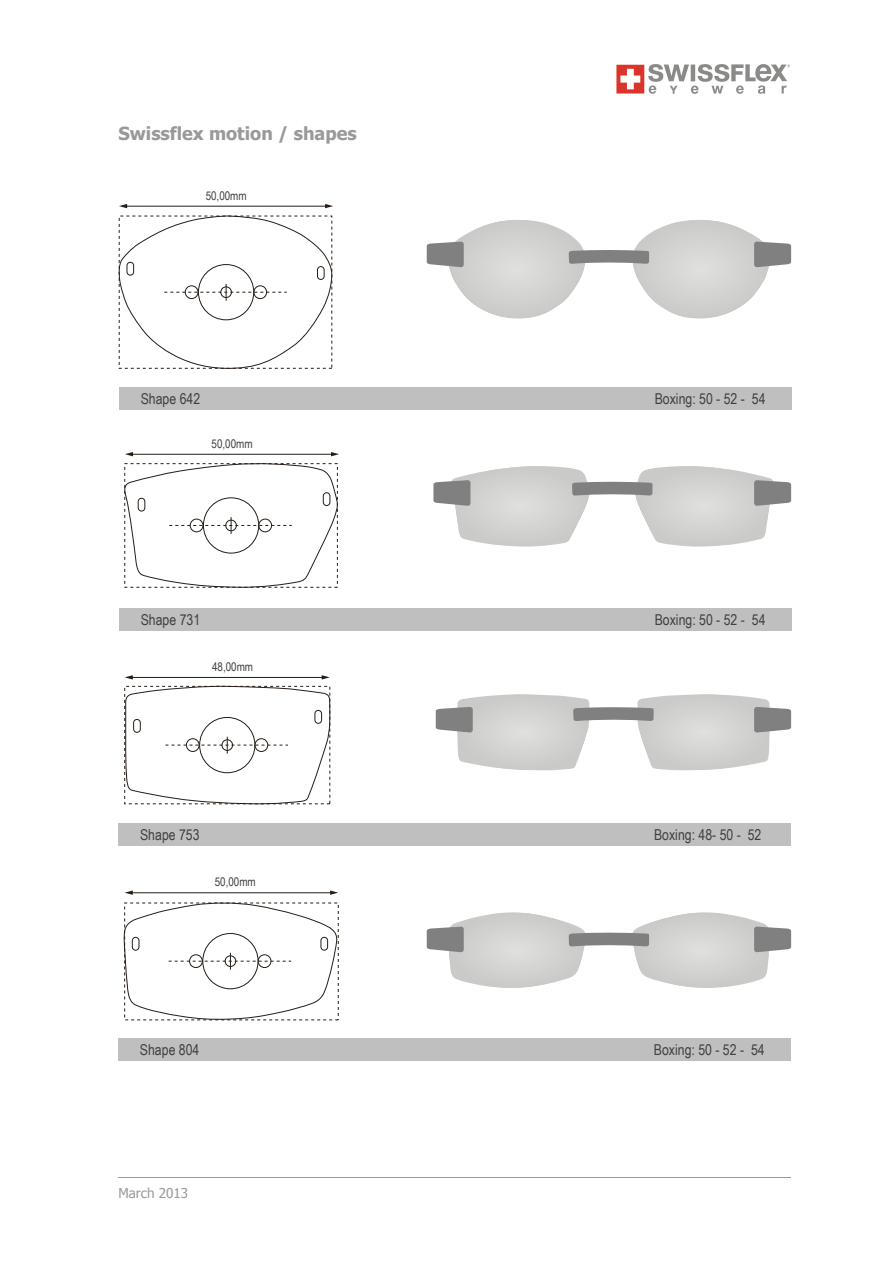
<style>
.page{position:relative;width:893px;height:1263px;background:#fff}
.page>*{position:absolute;margin:0;border:0;box-sizing:border-box;transform-origin:0 0}
.t1{font:700 18px "Tahoma";color:#999}
.t2{font:15px "Arial Narrow";color:#404040}
.t3{font:13.5px "Tahoma";color:#999}
.t4{font:12px "Arial Narrow";color:#404040}
</style>
<div class="page">
<img style="left:616px;top:64px;width:173px;height:29px">
<hr style="left:119px;top:1177px;width:672px;height:1px;background:#999">
<svg style="left:427px;top:220px;width:364px;height:98px"></svg>
<svg style="left:118px;top:216px;width:214px;height:153px"></svg>
<hr style="left:126px;top:206px;width:201px;height:1px;background:#251d16">
<svg style="left:119px;top:204px;width:8px;height:4px"></svg>
<svg style="left:325px;top:204px;width:8px;height:4px"></svg>
<div style="left:119px;top:387px;width:672px;height:23px;background:#bfbfbf"></div>
<svg style="left:433px;top:466px;width:358px;height:80px"></svg>
<svg style="left:124px;top:463px;width:214px;height:125px"></svg>
<hr style="left:132px;top:454px;width:200px;height:1px;background:#251d16">
<svg style="left:125px;top:452px;width:8px;height:4px"></svg>
<svg style="left:331px;top:452px;width:8px;height:4px"></svg>
<div style="left:119px;top:608px;width:672px;height:23px;background:#bfbfbf"></div>
<svg style="left:436px;top:694px;width:355px;height:76px"></svg>
<svg style="left:125px;top:685px;width:206px;height:119px"></svg>
<hr style="left:131px;top:677px;width:192px;height:1px;background:#251d16">
<svg style="left:125px;top:675px;width:8px;height:4px"></svg>
<svg style="left:322px;top:675px;width:8px;height:4px"></svg>
<div style="left:118px;top:824px;width:672px;height:22px;background:#bfbfbf"></div>
<svg style="left:427px;top:912px;width:364px;height:76px"></svg>
<svg style="left:123px;top:902px;width:215px;height:119px"></svg>
<hr style="left:131px;top:892px;width:201px;height:1px;background:#251d16">
<svg style="left:125px;top:890px;width:8px;height:5px"></svg>
<svg style="left:330px;top:890px;width:8px;height:5px"></svg>
<div style="left:118px;top:1038px;width:672px;height:22px;background:#bfbfbf"></div>
<p class="t1" style="left:118px;top:122px;width:240px">Swissflex motion / shapes</p>
<p class="t4" style="left:206px;top:188px;width:43px">50,00mm</p>
<p class="t2" style="left:141px;top:390px;width:61px">Shape 642</p>
<p class="t2" style="left:655px;top:390px;width:112px">Boxing: 50 - 52 - 54</p>
<p class="t4" style="left:212px;top:436px;width:43px">50,00mm</p>
<p class="t2" style="left:141px;top:611px;width:61px">Shape 731</p>
<p class="t2" style="left:655px;top:611px;width:112px">Boxing: 50 - 52 - 54</p>
<p class="t4" style="left:212px;top:660px;width:43px">48,00mm</p>
<p class="t2" style="left:140px;top:826px;width:61px">Shape 753</p>
<p class="t2" style="left:654px;top:826px;width:109px">Boxing: 48- 50 - 52</p>
<p class="t4" style="left:215px;top:875px;width:43px">50,00mm</p>
<p class="t2" style="left:140px;top:1041px;width:61px">Shape 804</p>
<p class="t2" style="left:654px;top:1041px;width:112px">Boxing: 50 - 52 - 54</p>
<p class="t3" style="left:118px;top:1185px;width:71px">March 2013</p>
</div>
